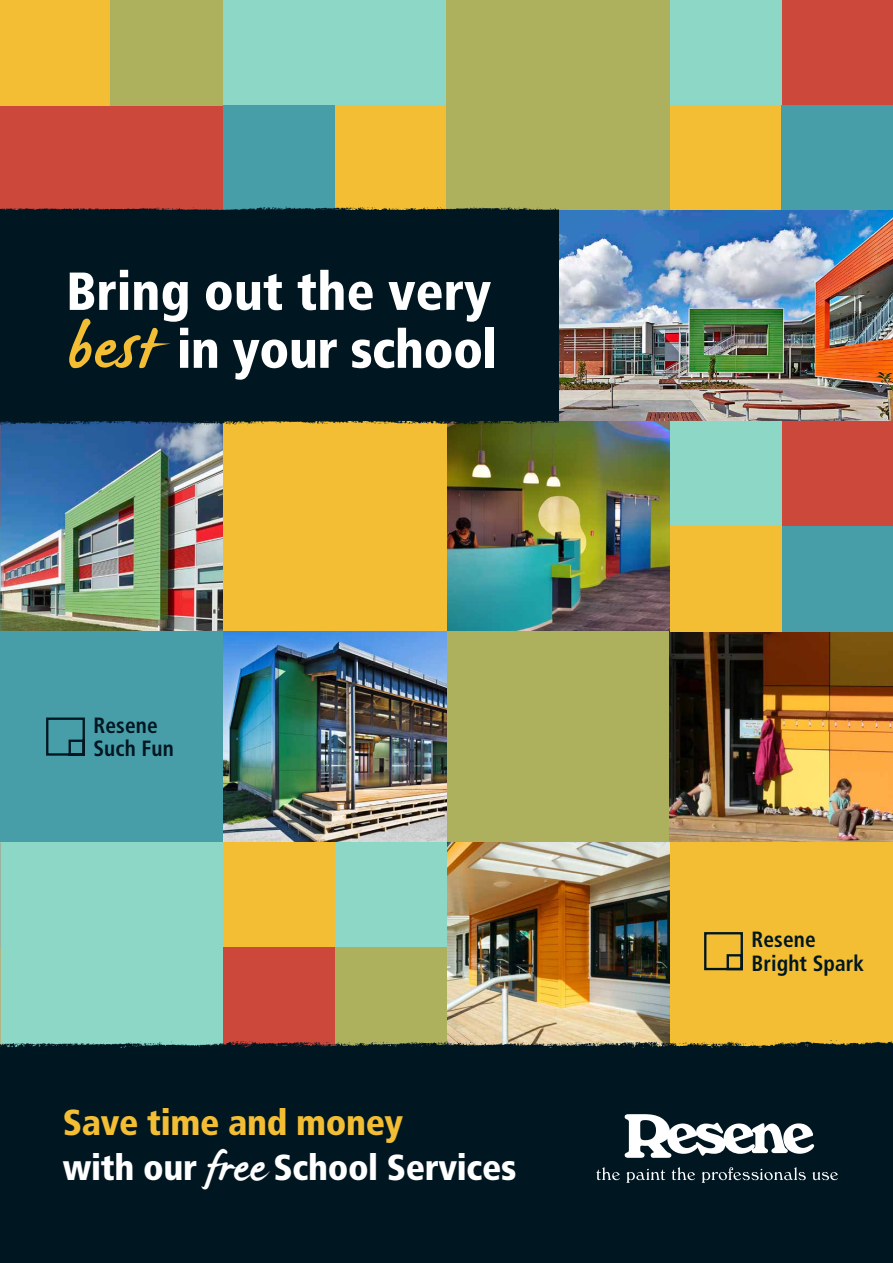
<style>
.page{position:relative;width:893px;height:1263px;background:#fff}
.page>*{position:absolute;margin:0;border:0;box-sizing:border-box;transform-origin:0 0}
.t1{font:900 condensed 53.4px/57.9px "Frutiger";color:#fff}
.t2{font:900 condensed 36px/45.2px "Frutiger";letter-spacing:-.01em;color:#fff}
.t3{font:700 condensed 22.05px/23.1px "Frutiger";letter-spacing:.005em;color:#001722}
.s1{font-family:"James Paul";font-weight:400;font-stretch:normal;font-size:61.95px;color:#f3be33}
.s2{color:#f3be33}
.s3{font-family:"James Paul";font-weight:400;font-stretch:normal;font-size:42px}
</style>
<div class="page">
<div style="left:0;top:105px;width:223px;height:111px;background:#cb483b"></div>
<div style="left:223px;top:0;width:223px;height:105px;background:#8cd7c5"></div>
<img style="left:0;top:429px;width:223px;height:202px">
<div style="left:0;top:842px;width:223px;height:215px;background:#8cd7c5"></div>
<img style="left:446px;top:421px;width:224px;height:210px">
<div style="left:223px;top:418px;width:223px;height:213px;background:#f3be33"></div>
<div style="left:446px;top:631px;width:224px;height:211px;background:#adb15e"></div>
<div style="left:0;top:631px;width:223px;height:211px;background:#489ea8"></div>
<img style="left:223px;top:631px;width:223px;height:211px">
<div style="left:670px;top:842px;width:223px;height:214px;background:#f3be33"></div>
<img style="left:670px;top:631px;width:223px;height:211px">
<div style="left:781px;top:418px;width:112px;height:108px;background:#cb483b"></div>
<div style="left:670px;top:418px;width:111px;height:108px;background:#8cd7c5"></div>
<div style="left:781px;top:526px;width:112px;height:105px;background:#489ea8"></div>
<svg style="left:704px;top:932px;width:39px;height:39px"></svg>
<svg style="left:46px;top:717px;width:39px;height:39px"></svg>
<img style="left:446px;top:842px;width:224px;height:195px">
<div style="left:0;top:0;width:111px;height:105px;background:#f3be33"></div>
<div style="left:111px;top:0;width:112px;height:105px;background:#adb15e"></div>
<div style="left:335px;top:105px;width:111px;height:111px;background:#f3be33"></div>
<div style="left:223px;top:105px;width:112px;height:111px;background:#489ea8"></div>
<div style="left:446px;top:0;width:224px;height:210px;background:#adb15e"></div>
<div style="left:781px;top:0;width:112px;height:105px;background:#cb483b"></div>
<div style="left:670px;top:0;width:111px;height:105px;background:#8cd7c5"></div>
<div style="left:670px;top:105px;width:111px;height:105px;background:#f3be33"></div>
<div style="left:781px;top:105px;width:112px;height:105px;background:#489ea8"></div>
<div style="left:335px;top:842px;width:111px;height:105px;background:#8cd7c5"></div>
<div style="left:223px;top:842px;width:112px;height:105px;background:#f3be33"></div>
<div style="left:223px;top:947px;width:112px;height:115px;background:#cb483b"></div>
<div style="left:335px;top:947px;width:111px;height:112px;background:#adb15e"></div>
<img style="left:0;top:1037px;width:893px;height:15px">
<img style="left:558px;top:210px;width:335px;height:211px">
<div style="left:0;top:210px;width:558px;height:211px;background:#001722"></div>
<img style="left:0;top:206px;width:558px;height:4px">
<img style="left:0;top:421px;width:558px;height:8px">
<div style="left:0;top:1052px;width:893px;height:211px;background:#001722"></div>
<svg style="left:596px;top:1167px;width:242px;height:16px"></svg>
<svg style="left:625px;top:1114px;width:189px;height:44px"></svg>
<div style="left:670px;top:526px;width:111px;height:105px;background:#f3be33"></div>
<h1 class="t1" style="left:66px;top:262px;width:432px">Bring out the very <span class="s1">best</span> in your school</h1>
<p class="t3" style="left:94px;top:714px;width:82px">Resene<br>Such Fun</p>
<p class="t2" style="left:63px;top:1099px;width:455px"><span class="s2">Save time and money<br></span>with our <span class="s3">free</span> School Services</p>
<p class="t3" style="left:752px;top:928px;width:114px">Resene<br>Bright Spark</p>
</div>
